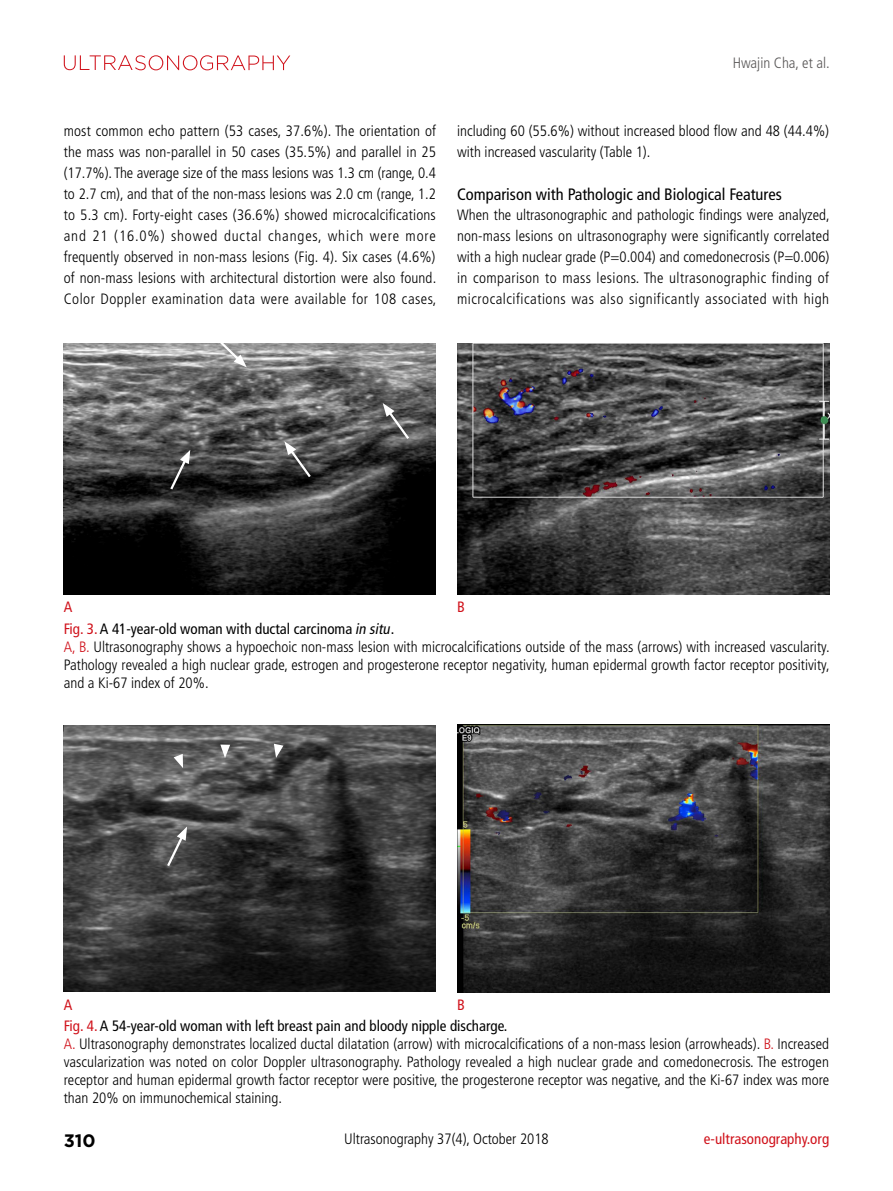
<style>
.page{position:relative;width:893px;height:1191px;background:#fff}
.page>*{position:absolute;margin:0;border:0;box-sizing:border-box;transform-origin:0 0}
.t1{font:700 18px "Gotham";color:#000}
.t2{font:condensed 16.5px "Frutiger LT Std";color:#000}
.t3{font:300 condensed 15px/21px "Frutiger LT Std";color:#000}
.t4{font:condensed 15px "Frutiger LT Std";color:#d0121b}
.t5{font:300 condensed 15px "Frutiger LT Std";color:#595757}
.s1{font-weight:400;color:#d0121b}
.s2{font-weight:400}
.s3{font-weight:400;font-style:italic}
.s4{color:#d0121b}
</style>
<div class="page">
<svg style="left:64px;top:55px;width:226px;height:15px"></svg>
<img style="left:64px;top:725px;width:372px;height:266px">
<img style="left:457px;top:724px;width:372px;height:268px">
<img style="left:64px;top:343px;width:372px;height:251px">
<img style="left:457px;top:343px;width:372px;height:251px">
<svg style="left:213px;top:343px;width:34px;height:24px"></svg>
<svg style="left:274px;top:742px;width:9px;height:16px"></svg>
<svg style="left:174px;top:753px;width:9px;height:15px"></svg>
<svg style="left:220px;top:744px;width:10px;height:14px"></svg>
<svg style="left:383px;top:403px;width:28px;height:38px"></svg>
<svg style="left:284px;top:441px;width:29px;height:39px"></svg>
<svg style="left:168px;top:450px;width:22px;height:42px"></svg>
<svg style="left:165px;top:826px;width:22px;height:42px"></svg>
<p class="t5" style="left:733px;top:54px;width:98px">Hwajin Cha, et al.</p>
<p class="t3" style="left:64px;top:120px;width:374px;text-align:justify">most common echo pattern (53 cases, 37.6%). The orientation of the mass was non-parallel in 50 cases (35.5%) and parallel in 25 (17.7%). The average size of the mass lesions was 1.3 cm (range, 0.4 to 2.7 cm), and that of the non-mass lesions was 2.0 cm (range, 1.2 to 5.3 cm). Forty-eight cases (36.6%) showed microcalcifications and 21 (16.0%) showed ductal changes, which were more frequently observed in non-mass lesions (Fig. 4). Six cases (4.6%) of non-mass lesions with architectural distortion were also found.<br>Color Doppler examination data were available for 108 cases,</p>
<p class="t3" style="left:457px;top:120px;width:374px">including 60 (55.6%) without increased blood flow and 48 (44.4%) with increased vascularity (Table 1).</p>
<p class="t2" style="left:457px;top:185px;width:326px">Comparison with Pathologic and Biological Features</p>
<p class="t3" style="left:457px;top:204px;width:374px;text-align:justify">When the ultrasonographic and pathologic findings were analyzed, non-mass lesions on ultrasonography were significantly correlated with a high nuclear grade (P=0.004) and comedonecrosis (P=0.006) in comparison to mass lesions. The ultrasonographic finding of microcalcifications was also significantly associated with high</p>
<p class="t4" style="left:64px;top:598px;width:10px">A</p>
<p class="t4" style="left:457px;top:598px;width:9px">B</p>
<p class="t3" style="left:64px;top:619px;width:767px;line-height:18px"><span class="s1">Fig. 3.</span> <span class="s2">A 41-year-old woman with ductal carcinoma</span> <span class="s3">in situ</span><span class="s2">.<br></span><span class="s4">A, B.</span> Ultrasonography shows a hypoechoic non-mass lesion with microcalcifications outside of the mass (arrows) with increased vascularity.<br>Pathology revealed a high nuclear grade, estrogen and progesterone receptor negativity, human epidermal growth factor receptor positivity, and a Ki-67 index of 20%.</p>
<p class="t4" style="left:64px;top:996px;width:10px">A</p>
<p class="t4" style="left:457px;top:996px;width:9px">B</p>
<p class="t3" style="left:64px;top:1017px;width:767px;line-height:18px"><span class="s1">Fig. 4.</span> <span class="s2">A 54-year-old woman with left breast pain and bloody nipple discharge.<br></span><span class="s4">A.</span> Ultrasonography demonstrates localized ductal dilatation (arrow) with microcalcifications of a non-mass lesion (arrowheads). <span class="s4">B.</span> Increased vascularization was noted on color Doppler ultrasonography. Pathology revealed a high nuclear grade and comedonecrosis. The estrogen receptor and human epidermal growth factor receptor were positive, the progesterone receptor was negative, and the Ki-67 index was more than 20% on immunochemical staining.</p>
<p class="t1" style="left:64px;top:1130px;width:33px">310</p>
<p class="t3" style="left:344px;top:1128px;width:206px">Ultrasonography 37(4), October 2018</p>
<p class="t4" style="left:704px;top:1130px;width:127px">e-ultrasonography.org</p>
</div>
